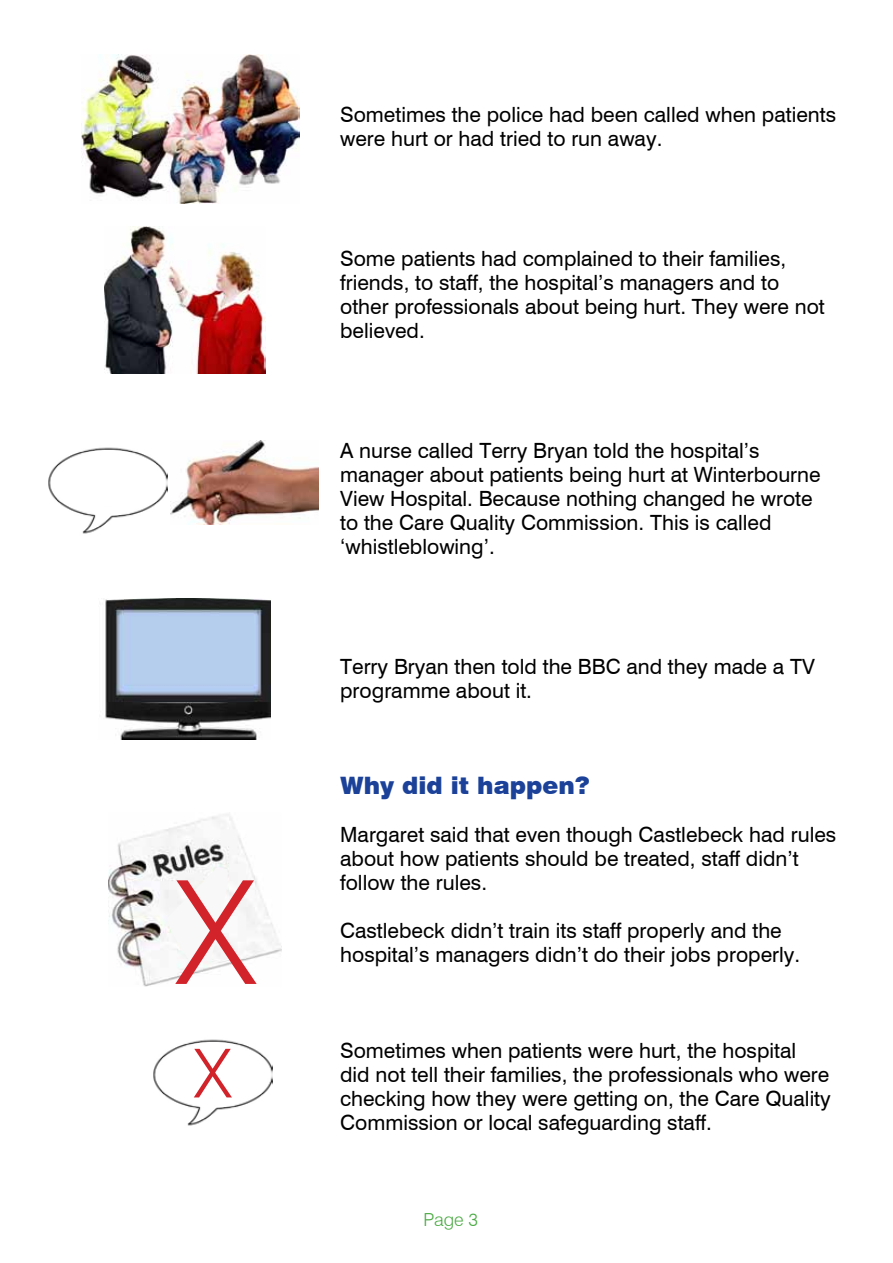
<style>
.page{position:relative;width:893px;height:1263px;background:#fff}
.page>*{position:absolute;margin:0;border:0;box-sizing:border-box;transform-origin:0 0}
.t1{font:300 144px "Swiss 721 BT";color:#d2232a}
.t2{font:300 67.65px "Swiss 721 BT";color:#d2232a}
.t3{font:900 24px "Swiss 721 BT";color:#1b4298}
.t4{font:21px/24px "Swiss 721 BT";color:#000}
.t5{font:300 18px "Swiss 721 BT";color:#49aa42}
</style>
<div class="page">
<img style="left:171px;top:441px;width:147px;height:83px">
<img style="left:105px;top:599px;width:165px;height:140px">
<img style="left:48px;top:447px;width:119px;height:87px">
<div style="left:86px;top:456px;width:42px;height:49px;background:#fff"></div>
<svg style="left:48px;top:510px;width:17px;height:24px"></svg>
<img style="left:153px;top:1039px;width:119px;height:87px">
<div style="left:191px;top:1047px;width:42px;height:50px;background:#fff"></div>
<div style="left:119px;top:1097px;width:43px;height:49px;background:#fff"></div>
<img style="left:108px;top:814px;width:174px;height:173px">
<svg style="left:167px;top:869px;width:61px;height:92px"></svg>
<img style="left:104px;top:227px;width:162px;height:147px">
<img style="left:81px;top:54px;width:218px;height:150px">
<h1 class="t1" style="left:174px;top:845px;width:86px">X</h1>
<h2 class="t2" style="left:193px;top:1032px;width:41px">X</h2>
<p class="t4" style="left:340px;top:103px;width:497px">Sometimes the police had been called when patients were hurt or had tried to run away.</p>
<p class="t4" style="left:340px;top:247px;width:486px">Some patients had complained to their families, friends, to staff, the hospital’s managers and to other professionals about being hurt. They were not believed.</p>
<p class="t4" style="left:340px;top:439px;width:482px">A nurse called Terry Bryan told the hospital’s manager about patients being hurt at Winterbourne View Hospital. Because nothing changed he wrote to the Care Quality Commission. This is called ‘whistleblowing’.</p>
<p class="t4" style="left:340px;top:655px;width:476px">Terry Bryan then told the BBC and they made a TV programme about it.</p>
<p class="t3" style="left:340px;top:771px;width:251px">Why did it happen?</p>
<p class="t4" style="left:340px;top:823px;width:498px">Margaret said that even though Castlebeck had rules about how patients should be treated, staff didn’t follow the rules.</p>
<p class="t4" style="left:340px;top:919px;width:462px">Castlebeck didn’t train its staff properly and the hospital’s managers didn’t do their jobs properly.</p>
<p class="t4" style="left:340px;top:1039px;width:492px">Sometimes when patients were hurt, the hospital did not tell their families, the professionals who were checking how they were getting on, the Care Quality Commission or local safeguarding staff.</p>
<p class="t5" style="left:423px;top:1209px;width:56px">Page 3</p>
</div>
